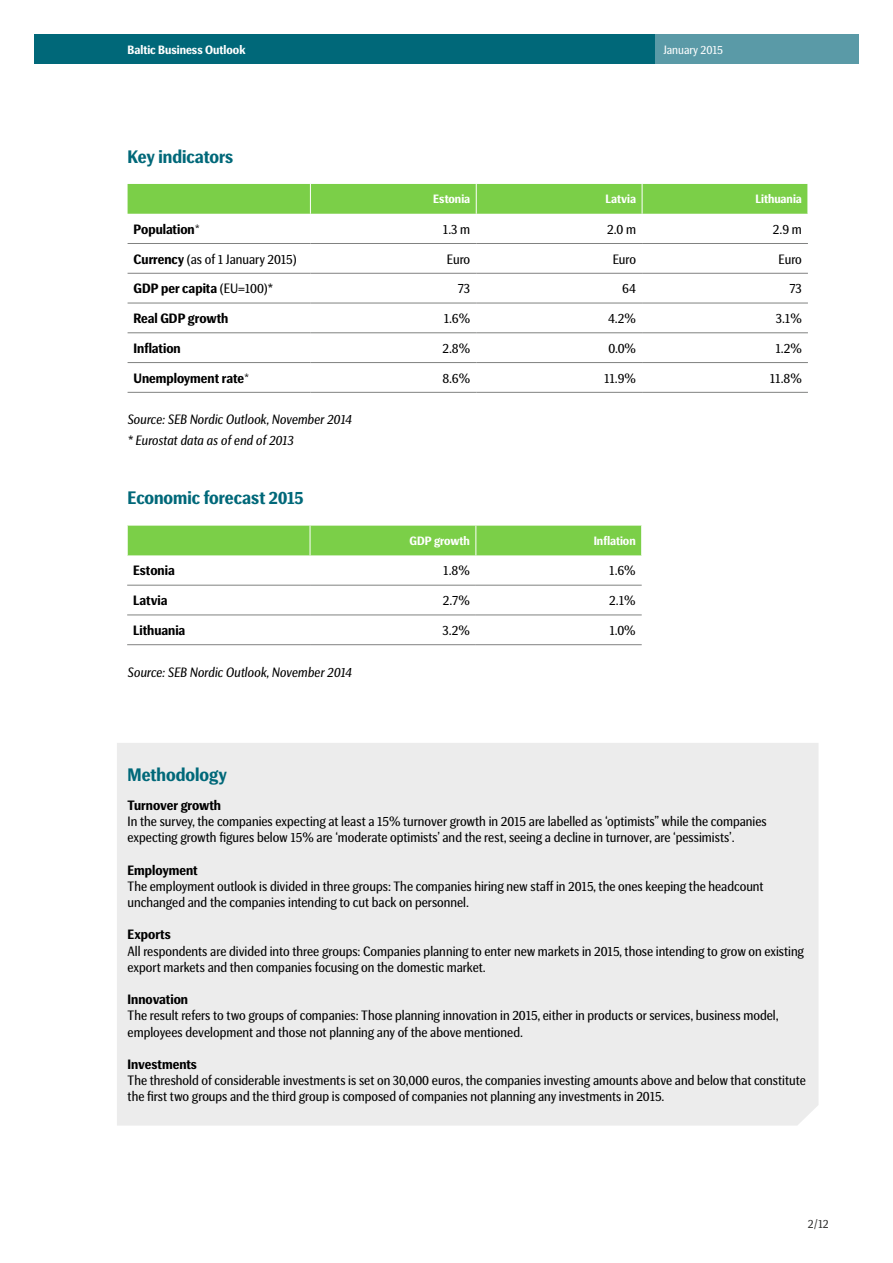
<style>
.page{position:relative;width:893px;height:1263px;background:#fff}
.page>*{position:absolute;margin:0;border:0;box-sizing:border-box;transform-origin:0 0}
.t1{font:700 18px "SEB Basic CY";color:#006879}
.t2{font:13.5px/16.2px "SEB Basic CY";color:#000}
.t3{font:700 13.5px "SEB Basic CY";color:#000}
.t4{font:italic 13.5px/20.4px "SEB Basic CY";color:#000}
.t5{font:700 12px "SEB Basic CY";color:#fff}
.t6{font:12px "SEB Basic CY";color:#fff}
.t7{font:12px "SEB Basic CY";color:#323231}
.s1{font-weight:300}
.s2{font-weight:700}
.s3{font-weight:400}
</style>
<div class="page">
<div style="left:655px;top:34px;width:204px;height:30px;background:#5a9aa7"></div>
<div style="left:34px;top:34px;width:621px;height:30px;background:#006879"></div>
<div style="left:117px;top:743px;width:701px;height:382px;background:#ececec"></div>
<div style="left:128px;top:184px;width:679px;height:30px;background:#7bcf48"></div>
<hr style="left:128px;top:243px;width:182px;height:1px;background:#818281">
<hr style="left:310px;top:243px;width:166px;height:1px;background:#818281">
<hr style="left:476px;top:243px;width:166px;height:1px;background:#818281">
<hr style="left:642px;top:243px;width:166px;height:1px;background:#818281">
<hr style="left:128px;top:273px;width:182px;height:1px;background:#818281">
<hr style="left:310px;top:273px;width:166px;height:1px;background:#818281">
<hr style="left:476px;top:273px;width:166px;height:1px;background:#818281">
<hr style="left:642px;top:273px;width:166px;height:1px;background:#818281">
<hr style="left:128px;top:303px;width:182px;height:1px;background:#818281">
<hr style="left:310px;top:303px;width:166px;height:1px;background:#818281">
<hr style="left:476px;top:303px;width:166px;height:1px;background:#818281">
<hr style="left:642px;top:303px;width:166px;height:1px;background:#818281">
<hr style="left:128px;top:332px;width:182px;height:1px;background:#818281">
<hr style="left:310px;top:332px;width:166px;height:1px;background:#818281">
<hr style="left:476px;top:332px;width:166px;height:1px;background:#818281">
<hr style="left:642px;top:332px;width:166px;height:1px;background:#818281">
<hr style="left:128px;top:362px;width:182px;height:1px;background:#818281">
<hr style="left:310px;top:362px;width:166px;height:1px;background:#818281">
<hr style="left:476px;top:362px;width:166px;height:1px;background:#818281">
<hr style="left:642px;top:362px;width:166px;height:1px;background:#818281">
<hr style="left:128px;top:392px;width:182px;height:1px;background:#818281">
<hr style="left:310px;top:392px;width:166px;height:1px;background:#818281">
<hr style="left:476px;top:392px;width:166px;height:1px;background:#818281">
<hr style="left:642px;top:392px;width:166px;height:1px;background:#818281">
<hr style="left:642px;top:184px;width:1px;height:30px;background:#fff">
<hr style="left:310px;top:184px;width:1px;height:30px;background:#fff">
<hr style="left:476px;top:184px;width:1px;height:30px;background:#fff">
<div style="left:127px;top:526px;width:515px;height:29px;background:#7bcf48"></div>
<hr style="left:127px;top:585px;width:183px;height:1px;background:#818281">
<hr style="left:310px;top:585px;width:166px;height:1px;background:#818281">
<hr style="left:476px;top:585px;width:166px;height:1px;background:#818281">
<hr style="left:127px;top:614px;width:183px;height:1px;background:#818281">
<hr style="left:310px;top:614px;width:166px;height:1px;background:#818281">
<hr style="left:476px;top:614px;width:166px;height:1px;background:#818281">
<hr style="left:127px;top:644px;width:183px;height:1px;background:#818281">
<hr style="left:310px;top:644px;width:166px;height:1px;background:#818281">
<hr style="left:476px;top:644px;width:166px;height:1px;background:#818281">
<p class="t5" style="left:128px;top:43px;width:119px">Baltic Business Outlook</p>
<p class="t6" style="left:663px;top:43px;width:61px">January 2015</p>
<h1 class="t1" style="left:128px;top:146px;width:107px">Key indicators</h1>
<p class="t5" style="left:433px;top:193px;width:38px">Estonia</p>
<p class="t5" style="left:606px;top:193px;width:32px">Latvia</p>
<p class="t5" style="left:755px;top:193px;width:48px">Lithuania</p>
<p class="t3" style="left:134px;top:221px;width:68px">Population<span class="s1">*</span></p>
<p class="t2" style="left:443px;top:221px;width:29px">1.3 m</p>
<p class="t2" style="left:607px;top:221px;width:30px">2.0 m</p>
<p class="t2" style="left:773px;top:221px;width:31px">2.9 m</p>
<p class="t2" style="left:134px;top:251px;width:165px"><span class="s2">Currency</span> (as of 1 January 2015)</p>
<p class="t2" style="left:447px;top:251px;width:25px">Euro</p>
<p class="t2" style="left:613px;top:251px;width:25px">Euro</p>
<p class="t2" style="left:778px;top:251px;width:25px">Euro</p>
<p class="t3" style="left:134px;top:281px;width:141px">GDP per capita <span class="s3">(EU=100)*</span></p>
<p class="t2" style="left:458px;top:281px;width:14px">73</p>
<p class="t2" style="left:622px;top:281px;width:15px">64</p>
<p class="t2" style="left:789px;top:281px;width:14px">73</p>
<p class="t3" style="left:134px;top:311px;width:96px">Real GDP growth</p>
<p class="t2" style="left:444px;top:311px;width:28px">1.6%</p>
<p class="t2" style="left:608px;top:311px;width:29px">4.2%</p>
<p class="t2" style="left:776px;top:311px;width:28px">3.1%</p>
<p class="t3" style="left:134px;top:341px;width:49px">Inflation</p>
<p class="t2" style="left:442px;top:340px;width:29px">2.8%</p>
<p class="t2" style="left:608px;top:340px;width:29px">0.0%</p>
<p class="t2" style="left:775px;top:340px;width:28px">1.2%</p>
<p class="t3" style="left:133px;top:370px;width:117px">Unemployment rate<span class="s1">*</span></p>
<p class="t2" style="left:442px;top:370px;width:29px">8.6%</p>
<p class="t2" style="left:604px;top:370px;width:33px">11.9%</p>
<p class="t2" style="left:770px;top:370px;width:33px">11.8%</p>
<p class="t4" style="left:127px;top:410px;width:226px">Source: SEB Nordic Outlook, November 2014 * Eurostat data as of end of 2013</p>
<h1 class="t1" style="left:128px;top:488px;width:178px">Economic forecast 2015</h1>
<p class="t5" style="left:410px;top:534px;width:62px">GDP growth</p>
<p class="t5" style="left:594px;top:534px;width:43px">Inflation</p>
<p class="t3" style="left:133px;top:563px;width:43px">Estonia</p>
<p class="t2" style="left:443px;top:563px;width:28px">1.8%</p>
<p class="t2" style="left:609px;top:563px;width:28px">1.6%</p>
<p class="t3" style="left:133px;top:593px;width:36px">Latvia</p>
<p class="t2" style="left:443px;top:593px;width:28px">2.7%</p>
<p class="t2" style="left:609px;top:593px;width:28px">2.1%</p>
<p class="t3" style="left:133px;top:623px;width:54px">Lithuania</p>
<p class="t2" style="left:442px;top:622px;width:29px">3.2%</p>
<p class="t2" style="left:609px;top:622px;width:28px">1.0%</p>
<p class="t4" style="left:128px;top:662px;width:226px">Source: SEB Nordic Outlook, November 2014</p>
<h1 class="t1" style="left:128px;top:764px;width:101px">Methodology</h1>
<p class="t3" style="left:128px;top:797px;width:95px">Turnover growth</p>
<p class="t2" style="left:128px;top:813px;width:641px">In the survey, the companies expecting at least a 15% turnover growth in 2015 are labelled as ‘optimists” while the companies expecting growth figures below 15% are ‘moderate optimists’ and the rest, seeing a decline in turnover, are ‘pessimists’.</p>
<p class="t3" style="left:128px;top:862px;width:72px">Employment</p>
<p class="t2" style="left:128px;top:878px;width:637px">The employment outlook is divided in three groups: The companies hiring new staff in 2015, the ones keeping the headcount unchanged and the companies intending to cut back on personnel.</p>
<p class="t3" style="left:128px;top:927px;width:45px">Exports</p>
<p class="t2" style="left:128px;top:943px;width:678px">All respondents are divided into three groups: Companies planning to enter new markets in 2015, those intending to grow on existing export markets and then companies focusing on the domestic market.</p>
<p class="t3" style="left:128px;top:992px;width:62px">Innovation</p>
<p class="t2" style="left:128px;top:1008px;width:653px">The result refers to two groups of companies: Those planning innovation in 2015, either in products or services, business model, employees development and those not planning any of the above mentioned.</p>
<p class="t3" style="left:128px;top:1057px;width:71px">Investments</p>
<p class="t2" style="left:128px;top:1073px;width:680px">The threshold of considerable investments is set on 30,000 euros, the companies investing amounts above and below that constitute the first two groups and the third group is composed of companies not planning any investments in 2015.</p>
<p class="t7" style="left:808px;top:1217px;width:22px">2/12</p>
</div>
